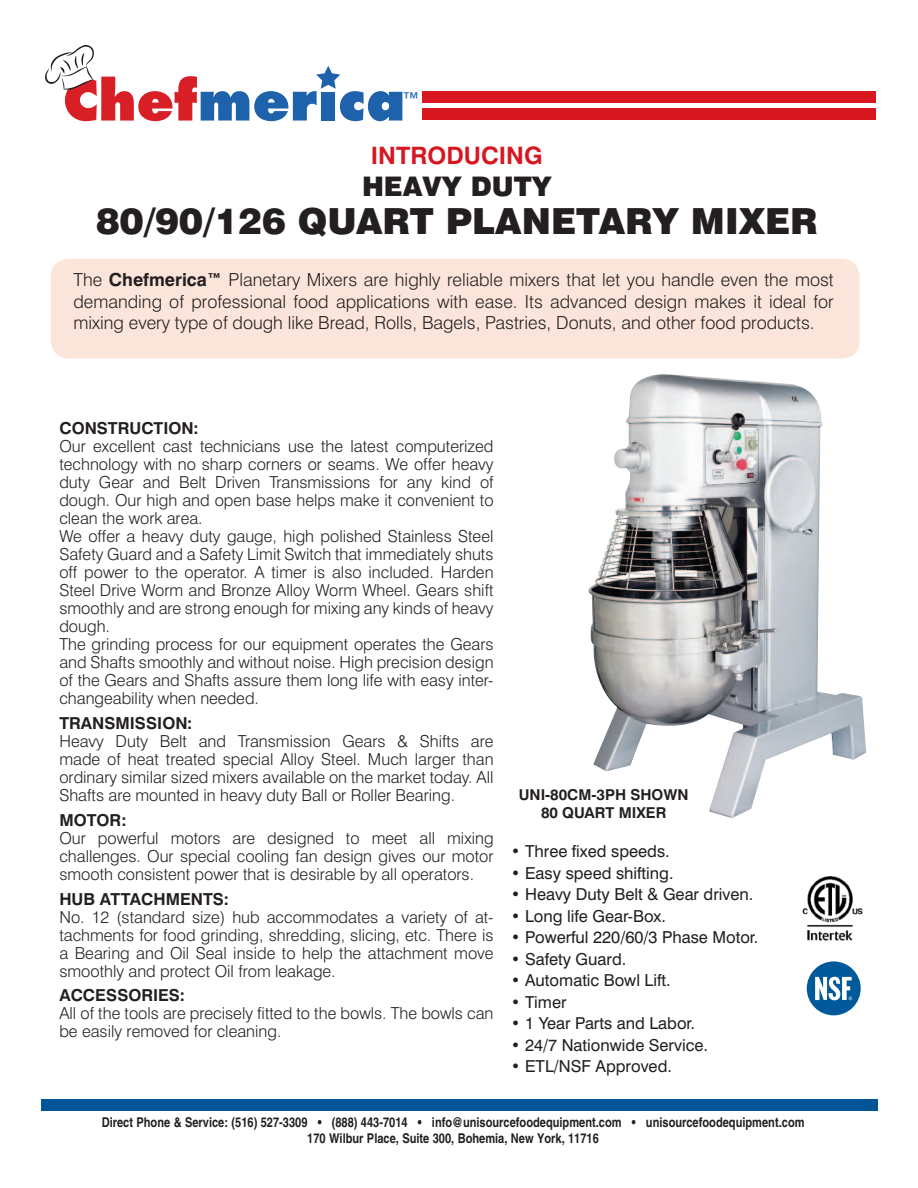
<style>
.page{position:relative;width:918px;height:1188px;background:#fff}
.page>*{position:absolute;margin:0;border:0;box-sizing:border-box;transform-origin:0 0}
.t1{font:900 36px "Swiss 721 BT";color:#231f20}
.t2{font:900 27px "Swiss 721 BT";color:#231f20}
.t3{font:700 24px "Swiss 721 BT";color:#d7171f}
.t4{font:23.55px "Swiss 721 BT";color:#1f62ac}
.t5{font:300 18px/21.6px "Swiss 721 BT";color:#231f20;text-align:justify}
.t6{font:300 16.5px/18px "Swiss 721 BT";color:#231f20;text-align:justify}
.t7{font:16.5px "Swiss 721 BT";color:#231f20}
.t8{font:700 16.5px "Swiss 721 BT";color:#231f20}
.t9{font:700 15px "Swiss 721 BT";color:#231f20}
.t10{font:700 condensed 13.5px "Helvetica";color:#231f20}
.s1{font-weight:700}
</style>
<div class="page">
<img style="left:588px;top:374px;width:278px;height:444px">
<div style="left:422px;top:91px;width:454px;height:12px;background:#d7171f"></div>
<div style="left:422px;top:108px;width:454px;height:12px;background:#d7171f"></div>
<div style="left:41px;top:1099px;width:837px;height:12px;background:#015599"></div>
<svg style="left:45px;top:45px;width:357px;height:76px"></svg>
<div style="left:51px;top:259px;width:809px;height:100px;background:#fbe5da;border-radius:18px"></div>
<img style="left:802px;top:877px;width:61px;height:64px">
<div style="left:807px;top:961px;width:54px;height:54px;background:#00599a;border-radius:50%"></div>
<svg style="left:815px;top:977px;width:37px;height:23px"></svg>
<p class="t4" style="left:401px;top:86px;width:21px">™</p>
<p class="t3" style="left:371px;top:141px;width:173px">INTRODUCING</p>
<p class="t2" style="left:362px;top:170px;width:191px">HEAVY DUTY</p>
<p class="t1" style="left:96px;top:199px;width:723px">80/90/126 QUART PLANETARY MIXER</p>
<p class="t5" style="left:73px;top:269px;width:762px">The <span class="s1">Chefmerica™</span> Planetary Mixers are highly reliable mixers that let you handle even the most demanding of professional food applications with ease. Its advanced design makes it ideal for mixing every type of dough like Bread, Rolls, Bagels, Pastries, Donuts, and other food products.</p>
<p class="t8" style="left:59px;top:419px;width:141px">CONSTRUCTION:</p>
<p class="t6" style="left:59px;top:437px;width:436px">Our excellent cast technicians use the latest computerized technology with no sharp corners or seams. We offer heavy duty Gear and Belt Driven Transmissions for any kind of dough. Our high and open base helps make it convenient to clean the work area.</p>
<p class="t6" style="left:59px;top:527px;width:436px">We offer a heavy duty gauge, high polished Stainless Steel Safety Guard and a Safety Limit Switch that immediately shuts off power to the operator. A timer is also included. Harden Steel Drive Worm and Bronze Alloy Worm Wheel. Gears shift smoothly and are strong enough for mixing any kinds of heavy dough.</p>
<p class="t6" style="left:59px;top:635px;width:436px">The grinding process for our equipment operates the Gears and Shafts smoothly and without noise. High precision design of the Gears and Shafts assure them long life with easy inter&shy;changeability when needed.</p>
<p class="t8" style="left:59px;top:713px;width:134px">TRANSMISSION:</p>
<p class="t6" style="left:59px;top:732px;width:436px">Heavy Duty Belt and Transmission Gears &amp; Shifts are made of heat treated special Alloy Steel. Much larger than ordinary similar sized mixers available on the market today. All Shafts are mounted in heavy duty Ball or Roller Bearing.</p>
<p class="t8" style="left:59px;top:810px;width:69px">MOTOR:</p>
<p class="t6" style="left:59px;top:829px;width:436px">Our powerful motors are designed to meet all mixing challenges. Our special cooling fan design gives our motor smooth consistent power that is desirable by all operators.</p>
<p class="t8" style="left:59px;top:889px;width:171px">HUB ATTACHMENTS:</p>
<p class="t6" style="left:59px;top:908px;width:436px">No. 12 (standard size) hub accommodates a variety of at&shy;tachments for food grinding, shredding, slicing, etc. There is a Bearing and Oil Seal inside to help the attachment move smoothly and protect Oil from leakage.</p>
<p class="t8" style="left:59px;top:986px;width:127px">ACCESSORIES:</p>
<p class="t6" style="left:59px;top:1004px;width:436px">All of the tools are precisely fitted to the bowls. The bowls can be easily removed for cleaning.</p>
<p class="t9" style="left:519px;top:785px;width:171px">UNI-80CM-3PH SHOWN</p>
<p class="t9" style="left:541px;top:803px;width:127px">80 QUART MIXER</p>
<p class="t7" style="left:511px;top:841px;width:160px">• Three fixed speeds.</p>
<p class="t7" style="left:511px;top:863px;width:164px">• Easy speed shifting.</p>
<p class="t7" style="left:511px;top:884px;width:244px">• Heavy Duty Belt &amp; Gear driven.</p>
<p class="t7" style="left:511px;top:906px;width:157px">• Long life Gear-Box.</p>
<p class="t7" style="left:511px;top:927px;width:249px">• Powerful 220/60/3 Phase Motor.</p>
<p class="t7" style="left:511px;top:949px;width:117px">• Safety Guard.</p>
<p class="t7" style="left:511px;top:970px;width:161px">• Automatic Bowl Lift.</p>
<p class="t7" style="left:511px;top:992px;width:57px">• Timer</p>
<p class="t7" style="left:511px;top:1013px;width:186px">• 1 Year Parts and Labor.</p>
<p class="t7" style="left:511px;top:1035px;width:199px">• 24/7 Nationwide Service.</p>
<p class="t7" style="left:511px;top:1056px;width:163px">• ETL/NSF Approved.</p>
<p class="t10" style="left:102px;top:1114px;width:704px">Direct Phone &amp; Service: (516) 527-3309 • (888) 443-7014 • info@unisourcefoodequipment.com • unisourcefoodequipment.com</p>
<p class="t10" style="left:307px;top:1130px;width:293px">170 Wilbur Place, Suite 300, Bohemia, New York, 11716</p>
</div>
